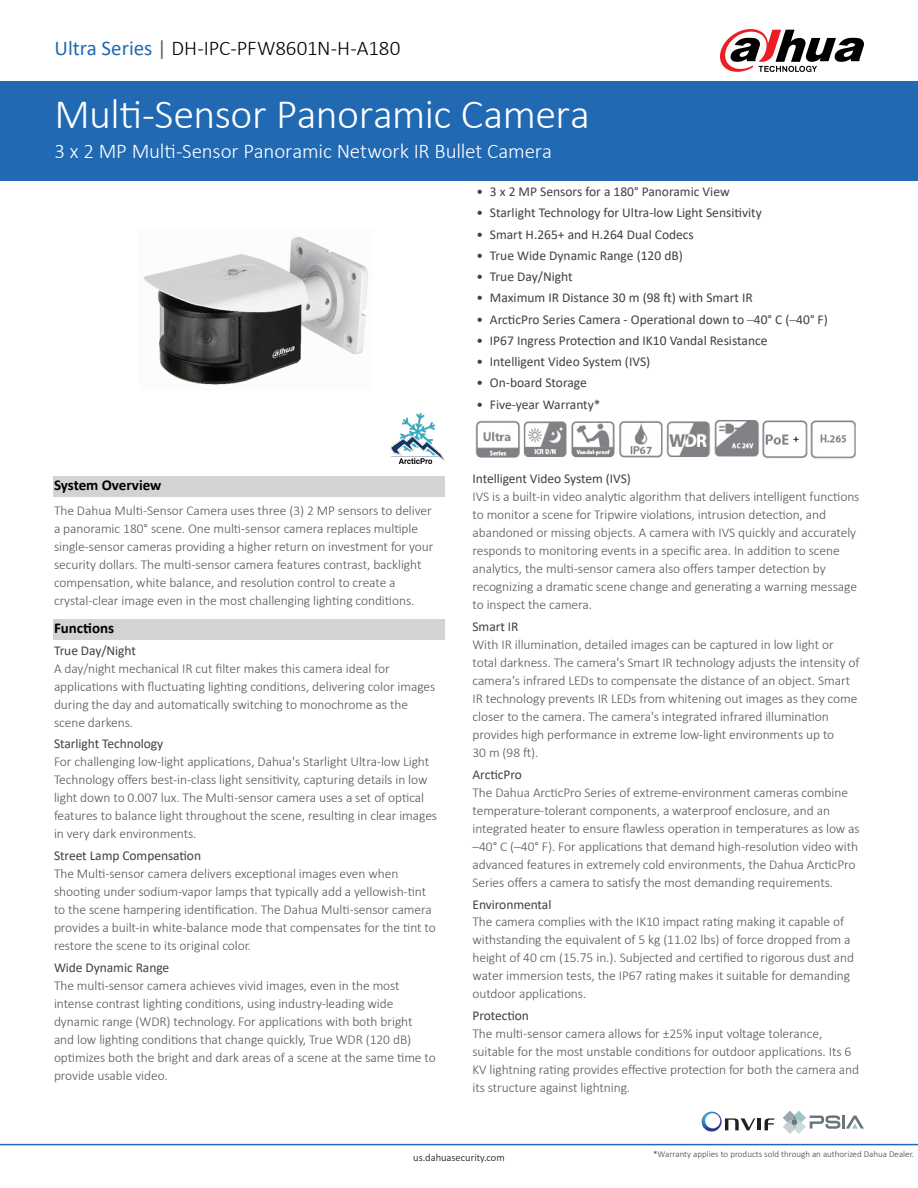
<style>
.page{position:relative;width:918px;height:1188px;background:#fff}
.page>*{position:absolute;margin:0;border:0;box-sizing:border-box;transform-origin:0 0}
.t1{font:300 42px "Calibri";letter-spacing:-.01em;color:#fff}
.t2{font:300 21px "Calibri";letter-spacing:-.01em;color:#fff}
.t3{font:300 21px "Calibri";letter-spacing:-.01em;color:#000}
.t4{font:700 15px "Calibri";color:#000}
.t5{font:300 13.5px/18px "Calibri";letter-spacing:-.005em;color:#565659}
.t6{font:13.5px "Calibri";color:#414042}
.t7{font:300 10.5px "Calibri";color:#000}
.t8{font:300 9px "Calibri";color:#414042}
.s1{font-weight:400;color:#2169b3}
.s2{font-weight:400;color:#636466}
.s3{font-weight:300}
</style>
<div class="page">
<div style="left:0;top:81px;width:918px;height:100px;background:#2169b3"></div>
<div style="left:53px;top:476px;width:392px;height:21px;background:#d1d3d4"></div>
<div style="left:53px;top:619px;width:392px;height:20px;background:#d1d3d4"></div>
<hr style="left:0;top:1144px;width:918px;height:1px;background:#2169b3">
<svg style="left:720px;top:29px;width:144px;height:43px"></svg>
<img style="left:143px;top:236px;width:248px;height:213px">
<svg style="left:783px;top:1111px;width:81px;height:23px"></svg>
<svg style="left:702px;top:1112px;width:72px;height:20px"></svg>
<img style="left:475px;top:420px;width:380px;height:39px">
<img style="left:391px;top:414px;width:54px;height:49px">
<h2 class="t3" style="left:55px;top:35px;width:347px"><span class="s1">Ultra Series</span> <span class="s2">|</span> DH-IPC-PFW8601N-H-A180</h2>
<h1 class="t1" style="left:55px;top:88px;width:537px">Multi-Sensor Panoramic Camera</h1>
<h2 class="t2" style="left:55px;top:138px;width:499px">3 x 2 MP Multi-Sensor Panoramic Network IR Bullet Camera</h2>
<p class="t4" style="left:54px;top:475px;width:109px">System Overview</p>
<p class="t5" style="left:54px;top:502px;width:381px">The Dahua Multi-Sensor Camera uses three (3) 2 MP sensors to deliver a panoramic 180° scene. One multi-sensor camera replaces multiple single-sensor cameras providing a higher return on investment for your security dollars. The multi-sensor camera features contrast, backlight compensation, white balance, and resolution control to create a crystal-clear image even in the most challenging lighting conditions.</p>
<p class="t4" style="left:54px;top:617px;width:62px">Functions</p>
<p class="t6" style="left:54px;top:641px;width:83px">True Day/Night</p>
<p class="t5" style="left:54px;top:659px;width:383px">A day/night mechanical IR cut filter makes this camera ideal for applications with fluctuating lighting conditions, delivering color images during the day and automatically switching to monochrome as the scene darkens.</p>
<p class="t6" style="left:54px;top:735px;width:111px">Starlight Technology</p>
<p class="t5" style="left:54px;top:753px;width:385px">For challenging low-light applications, Dahua's Starlight Ultra-low Light Technology offers best-in-class light sensitivity, capturing details in low light down to 0.007 lux. The Multi-sensor camera uses a set of optical features to balance light throughout the scene, resulting in clear images in very dark environments.</p>
<p class="t6" style="left:54px;top:846px;width:149px">Street Lamp Compensation</p>
<p class="t5" style="left:54px;top:865px;width:383px">The Multi-sensor camera delivers exceptional images even when shooting under sodium-vapor lamps that typically add a yellowish-tint to the scene hampering identification. The Dahua Multi-sensor camera provides a built-in white-balance mode that compensates for the tint to restore the scene to its original color.</p>
<p class="t6" style="left:54px;top:958px;width:117px">Wide Dynamic Range</p>
<p class="t5" style="left:54px;top:976px;width:383px">The multi-sensor camera achieves vivid images, even in the most intense contrast lighting conditions, using industry-leading wide dynamic range (WDR) technology. For applications with both bright and low lighting conditions that change quickly, True WDR (120 dB) optimizes both the bright and dark areas of a scene at the same time to provide usable video.</p>
<p class="t6" style="left:476px;top:182px;width:255px">• 3 x 2 MP Sensors for a 180° Panoramic View</p>
<p class="t6" style="left:476px;top:204px;width:287px">• Starlight Technology for Ultra-low Light Sensitivity</p>
<p class="t6" style="left:476px;top:225px;width:219px">• Smart H.265+ and H.264 Dual Codecs</p>
<p class="t6" style="left:476px;top:246px;width:208px">• True Wide Dynamic Range (120 dB)</p>
<p class="t6" style="left:476px;top:267px;width:98px">• True Day/Night</p>
<p class="t6" style="left:476px;top:289px;width:278px">• Maximum IR Distance 30 m (98 ft) with Smart IR</p>
<p class="t6" style="left:476px;top:310px;width:353px">• ArcticPro Series Camera - Operational down to <span class="s3">–</span>40° C (<span class="s3">–</span>40° F)</p>
<p class="t6" style="left:476px;top:331px;width:293px">• IP67 Ingress Protection and IK10 Vandal Resistance</p>
<p class="t6" style="left:476px;top:352px;width:175px">• Intelligent Video System (IVS)</p>
<p class="t6" style="left:476px;top:373px;width:112px">• On-board Storage</p>
<p class="t6" style="left:476px;top:395px;width:126px">• Five-year Warranty*</p>
<p class="t6" style="left:472px;top:469px;width:160px">Intelligent Video System (IVS)</p>
<p class="t5" style="left:472px;top:488px;width:389px">IVS is a built-in video analytic algorithm that delivers intelligent functions to monitor a scene for Tripwire violations, intrusion detection, and abandoned or missing objects. A camera with IVS quickly and accurately responds to monitoring events in a specific area. In addition to scene analytics, the multi-sensor camera also offers tamper detection by recognizing a dramatic scene change and generating a warning message to inspect the camera.</p>
<p class="t6" style="left:472px;top:617px;width:47px">Smart IR</p>
<p class="t5" style="left:472px;top:635px;width:389px">With IR illumination, detailed images can be captured in low light or total darkness. The camera's Smart IR technology adjusts the intensity of camera's infrared LEDs to compensate the distance of an object. Smart IR technology prevents IR LEDs from whitening out images as they come closer to the camera. The camera's integrated infrared illumination provides high performance in extreme low-light environments up to<br>30 m (98 ft).</p>
<p class="t6" style="left:472px;top:765px;width:51px">ArcticPro</p>
<p class="t5" style="left:472px;top:783px;width:389px">The Dahua ArcticPro Series of extreme-environment cameras combine temperature-tolerant components, a waterproof enclosure, and an integrated heater to ensure flawless operation in temperatures as low as –40° C (–40° F). For applications that demand high-resolution video with advanced features in extremely cold environments, the Dahua ArcticPro Series offers a camera to satisfy the most demanding requirements.</p>
<p class="t6" style="left:472px;top:895px;width:80px">Environmental</p>
<p class="t5" style="left:472px;top:913px;width:383px">The camera complies with the IK10 impact rating making it capable of withstanding the equivalent of 5 kg (11.02 lbs) of force dropped from a height of 40 cm (15.75 in.). Subjected and certified to rigorous dust and water immersion tests, the IP67 rating makes it suitable for demanding outdoor applications.</p>
<p class="t6" style="left:472px;top:1006px;width:58px">Protection</p>
<p class="t5" style="left:472px;top:1025px;width:388px">The multi-sensor camera allows for ±25% input voltage tolerance, suitable for the most unstable conditions for outdoor applications. Its 6<br>KV lightning rating provides effective protection for both the camera and its structure against lightning.</p>
<p class="t7" style="left:413px;top:1151px;width:93px">us.dahuasecurity.com</p>
<p class="t8" style="left:653px;top:1149px;width:262px">*Warranty applies to products sold through an authorized Dahua Dealer.</p>
</div>
